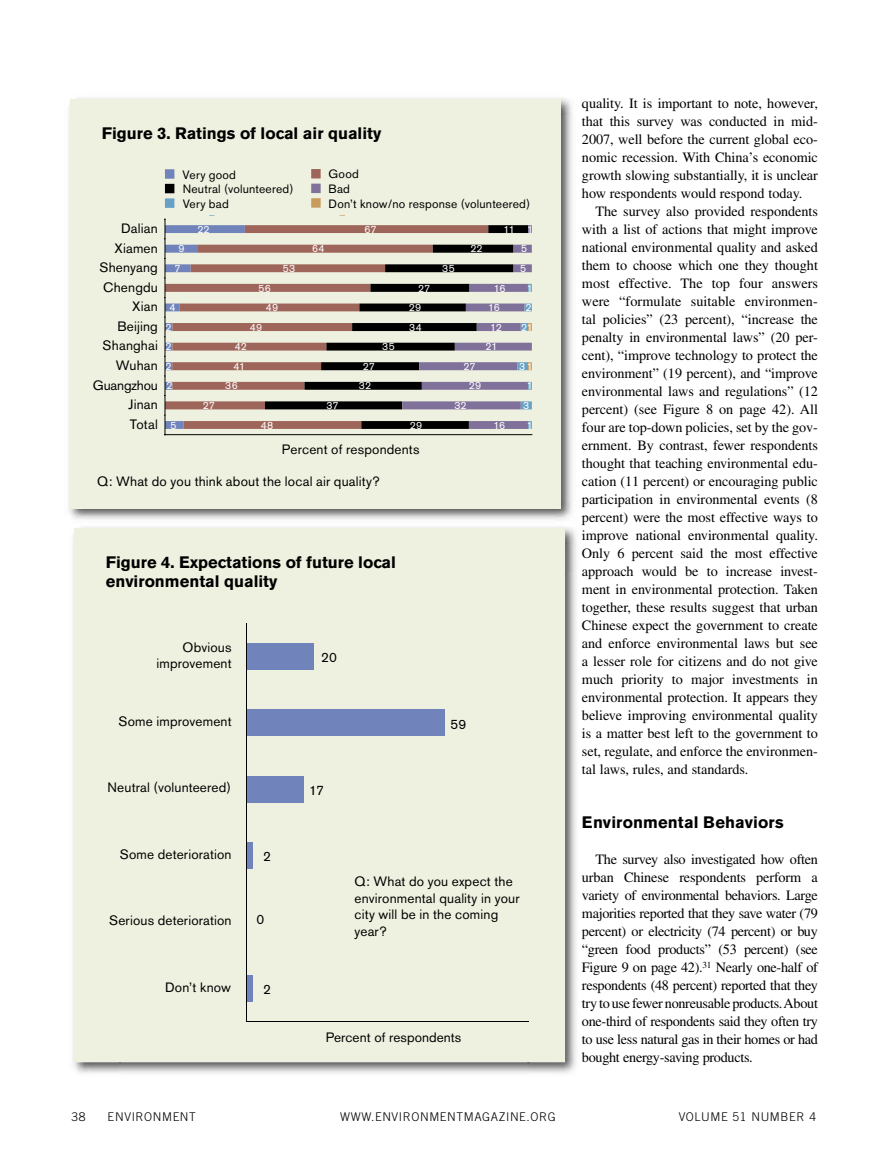
<style>
.page{position:relative;width:878px;height:1175px;background:#fff}
.page>*{position:absolute;margin:0;border:0;box-sizing:border-box;transform-origin:0 0}
.t1{font:700 16.5px/19.5px "Akzidenz Grotesk BE";color:#000}
.t2{font:14.25px/18px "Times";letter-spacing:-.005em;color:#000;text-align:justify}
.t3{font:13.5px/19.6px "Akzidenz Grotesk BE";letter-spacing:.015em;color:#000;text-align:right}
.t4{font:12px/14.9px "Akzidenz Grotesk BE";letter-spacing:.015em;color:#000}
.t5{font:300 12px "Trade Gothic";letter-spacing:.05em;color:#000}
.t6{font:10.5px/19.5px "Akzidenz Grotesk BE";letter-spacing:.005em;color:#fff;text-align:center}
</style>
<div class="page">
<img style="left:69px;top:98px;width:503px;height:423px">
<div style="left:70px;top:99px;width:491px;height:409px;background:#eff1e0"></div>
<svg style="left:165px;top:219px;width:367px;height:216px"></svg>
<div style="left:165px;top:169px;width:9px;height:10px;background:#7084bb"></div>
<div style="left:165px;top:184px;width:9px;height:9px;background:#000"></div>
<div style="left:165px;top:198px;width:9px;height:10px;background:#67a1c5"></div>
<div style="left:311px;top:169px;width:9px;height:9px;background:#9e655b"></div>
<div style="left:311px;top:184px;width:9px;height:9px;background:#80719a"></div>
<div style="left:311px;top:198px;width:9px;height:10px;background:#c99c5e"></div>
<img style="left:73px;top:527px;width:503px;height:45px">
<img style="left:73px;top:572px;width:46px;height:501px">
<img style="left:529px;top:572px;width:47px;height:502px">
<div style="left:74px;top:528px;width:491px;height:534px;background:#eff1e0"></div>
<div style="left:246px;top:643px;width:67px;height:27px;background:#7084bb"></div>
<div style="left:246px;top:709px;width:198px;height:27px;background:#7084bb"></div>
<div style="left:246px;top:776px;width:57px;height:26px;background:#7084bb"></div>
<div style="left:246px;top:842px;width:7px;height:27px;background:#7084bb"></div>
<div style="left:246px;top:975px;width:7px;height:26px;background:#7084bb"></div>
<hr style="left:246px;top:623px;width:1px;height:398px;background:#000">
<hr style="left:247px;top:1020px;width:282px;height:1px;background:#000">
<p class="t1" style="left:102px;top:123px;width:281px">Figure 3. Ratings of local air quality</p>
<p class="t3" style="left:121px;top:218px;width:38px">Dalian</p>
<p class="t3" style="left:93px;top:238px;width:67px">Xiamen<br>Shenyang<br>Chengdu<br>Xian<br>Beijing<br>Shanghai<br>Wuhan<br>Guangzhou<br>Jinan<br>Total</p>
<p class="t4" style="left:183px;top:168px;width:112px;line-height:13.8px">Very good<br>Neutral (volunteered)</p>
<p class="t4" style="left:183px;top:196px;width:48px">Very bad</p>
<p class="t4" style="left:328px;top:167px;width:203px">Good<br>Bad<br>Don’t know/no response (volunteered)</p>
<p class="t6" style="left:197px;top:220px;width:14px">22</p>
<p class="t6" style="left:364px;top:220px;width:14px">67</p>
<p class="t6" style="left:503px;top:220px;width:13px">11</p>
<p class="t6" style="left:527px;top:220px;width:8px">1</p>
<p class="t6" style="left:178px;top:239px;width:8px">9</p>
<p class="t6" style="left:312px;top:239px;width:14px">64</p>
<p class="t6" style="left:470px;top:239px;width:14px">22</p>
<p class="t6" style="left:521px;top:239px;width:8px">5</p>
<p class="t6" style="left:174px;top:259px;width:8px">7</p>
<p class="t6" style="left:283px;top:259px;width:14px">53</p>
<p class="t6" style="left:442px;top:259px;width:14px">35</p>
<p class="t6" style="left:520px;top:259px;width:8px">5</p>
<p class="t6" style="left:258px;top:278px;width:14px">56</p>
<p class="t6" style="left:418px;top:278px;width:14px">27</p>
<p class="t6" style="left:494px;top:278px;width:13px">16</p>
<p class="t6" style="left:526px;top:278px;width:8px">1</p>
<p class="t6" style="left:169px;top:298px;width:8px">4</p>
<p class="t6" style="left:266px;top:298px;width:14px">49</p>
<p class="t6" style="left:409px;top:298px;width:14px">29</p>
<p class="t6" style="left:488px;top:298px;width:13px">16</p>
<p class="t6" style="left:165px;top:317px;width:8px">2</p>
<p class="t6" style="left:250px;top:317px;width:14px">49</p>
<p class="t6" style="left:409px;top:317px;width:14px">34</p>
<p class="t6" style="left:490px;top:317px;width:13px">12</p>
<p class="t6" style="left:165px;top:337px;width:8px">2</p>
<p class="t6" style="left:235px;top:337px;width:14px">42</p>
<p class="t6" style="left:382px;top:337px;width:14px">35</p>
<p class="t6" style="left:485px;top:337px;width:14px">21</p>
<p class="t6" style="left:165px;top:357px;width:8px">2</p>
<p class="t6" style="left:234px;top:357px;width:13px">41</p>
<p class="t6" style="left:463px;top:357px;width:14px">27</p>
<p class="t6" style="left:166px;top:376px;width:8px">2</p>
<p class="t6" style="left:225px;top:376px;width:14px">36</p>
<p class="t6" style="left:469px;top:376px;width:14px">29</p>
<p class="t6" style="left:203px;top:396px;width:14px">27</p>
<p class="t6" style="left:326px;top:396px;width:14px">37</p>
<p class="t6" style="left:454px;top:396px;width:14px">32</p>
<p class="t6" style="left:523px;top:396px;width:8px">3</p>
<p class="t6" style="left:170px;top:415px;width:8px">5</p>
<p class="t6" style="left:261px;top:415px;width:14px">48</p>
<p class="t6" style="left:410px;top:415px;width:14px">29</p>
<p class="t6" style="left:493px;top:415px;width:13px">16</p>
<p class="t6" style="left:521px;top:298px;width:13px">2<br>21</p>
<p class="t6" style="left:363px;top:357px;width:14px">27</p>
<p class="t6" style="left:519px;top:357px;width:15px">31</p>
<p class="t6" style="left:359px;top:376px;width:14px">32</p>
<p class="t6" style="left:526px;top:376px;width:8px">1</p>
<p class="t6" style="left:526px;top:415px;width:8px">1</p>
<p class="t3" style="left:282px;top:439px;width:139px">Percent of respondents</p>
<p class="t3" style="left:97px;top:471px;width:284px">Q: What do you think about the local air quality?</p>
<p class="t1" style="left:106px;top:552px;width:292px">Figure 4. Expectations of future local environmental quality</p>
<p class="t3" style="left:156px;top:638px;width:77px;line-height:16.5px">Obvious improvement</p>
<p class="t3" style="left:321px;top:647px;width:17px">20</p>
<p class="t3" style="left:118px;top:711px;width:115px">Some improvement</p>
<p class="t3" style="left:450px;top:714px;width:17px">59</p>
<p class="t3" style="left:107px;top:777px;width:125px">Neutral (volunteered)</p>
<p class="t3" style="left:309px;top:780px;width:16px">17</p>
<p class="t3" style="left:120px;top:844px;width:113px">Some deterioration</p>
<p class="t3" style="left:263px;top:847px;width:9px">2</p>
<p class="t3" style="left:109px;top:910px;width:124px">Serious deterioration</p>
<p class="t3" style="left:256px;top:909px;width:9px">0</p>
<p class="t3" style="left:354px;top:873px;width:166px;line-height:16.5px;text-align:left">Q: What do you expect the environmental quality in your city will be in the coming year?</p>
<p class="t3" style="left:165px;top:977px;width:68px">Don’t know</p>
<p class="t3" style="left:263px;top:979px;width:9px">2</p>
<p class="t3" style="left:326px;top:1027px;width:137px">Percent of respondents</p>
<p class="t2" style="left:582px;top:94px;width:237px">quality. It is important to note, however, that this survey was conducted in mid-2007, well before the current global eco&shy;nomic recession. With China’s economic growth slowing substantially, it is unclear how respondents would respond today.</p>
<p class="t2" style="left:582px;top:202px;width:237px;text-indent:14px">The survey also provided respondents with a list of actions that might improve national environmental quality and asked them to choose which one they thought most effective. The top four answers were “formulate suitable environmen&shy;tal policies” (23 percent), “increase the penalty in environmental laws” (20 per&shy;cent), “improve technology to protect the environment” (19 percent), and “improve environmental laws and regulations” (12 percent) (see Figure 8 on page 42). All four are top-down policies, set by the gov&shy;ernment. By contrast, fewer respondents thought that teaching environmental edu&shy;cation (11 percent) or encouraging public participation in environmental events (8 percent) were the most effective ways to improve national environmental quality.<br>Only 6 percent said the most effective approach would be to increase invest&shy;ment in environmental protection. Taken together, these results suggest that urban Chinese expect the government to create and enforce environmental laws but see a lesser role for citizens and do not give much priority to major investments in environmental protection. It appears they believe improving environmental quality is a matter best left to the government to set, regulate, and enforce the environmen&shy;tal laws, rules, and standards.</p>
<p class="t1" style="left:582px;top:813px;width:203px">Environmental Behaviors</p>
<p class="t2" style="left:582px;top:850px;width:237px;text-indent:14px">The survey also investigated how often urban Chinese respondents perform a variety of environmental behaviors. Large majorities reported that they save water (79 percent) or electricity (74 percent) or buy “green food products” (53 percent) (see Figure 9 on page 42).<sup>31</sup> Nearly one-half of respondents (48 percent) reported that they try to use fewer nonreusable products. About one-third of respondents said they often try to use less natural gas in their homes or had bought energy-saving products.</p>
<p class="t5" style="left:72px;top:1109px;width:15px">38</p>
<p class="t5" style="left:108px;top:1109px;width:90px">ENVIRONMENT</p>
<p class="t5" style="left:340px;top:1109px;width:217px">WWW.ENVIRONMENTMAGAZINE.ORG</p>
<p class="t5" style="left:678px;top:1109px;width:139px">VOLUME 51 NUMBER 4</p>
</div>
